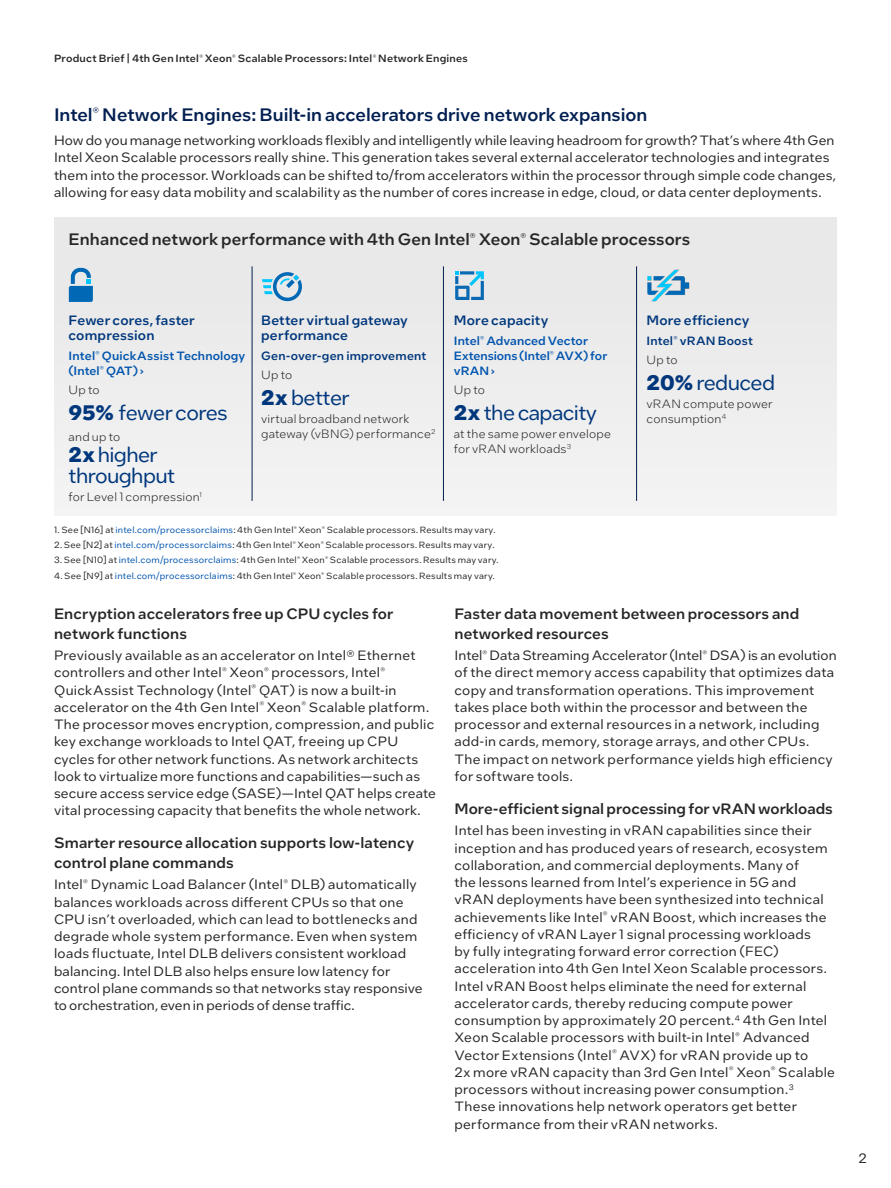
<style>
.page{position:relative;width:891px;height:1188px;background:#fff}
.page>*{position:absolute;margin:0;border:0;box-sizing:border-box;transform-origin:0 0}
.t1{font:21px/21px "Intel One Text";letter-spacing:-.03em;color:#00377c}
.t2{font:500 18px "Intel One Text";color:#001e50}
.Graphic_H1{font:500 16.5px "Intel One Text";letter-spacing:.005em;color:#262626}
.t3{font:500 15px/19.5px "Intel One Text";letter-spacing:.005em;color:#262626}
.Body{font:13.5px/17.2px "Intel One Text";letter-spacing:.02em;color:#262626}
.Body_Above_H3{font:13.5px/17.2px "Intel One Text";letter-spacing:.02em;color:#262626}
.t4{font:500 13.5px/15px "Intel One Text";letter-spacing:.015em;color:#00377c}
.t5{font:300 12px/15px "Intel One Text";letter-spacing:.02em;color:#262626}
.t6{font:500 12px/15px "Intel One Text";letter-spacing:.005em;color:#0054ae}
.t7{font:500 12px "Intel One Text";letter-spacing:.015em;color:#00377c}
.Eyebrow{font:500 10.5px "Intel One Text";letter-spacing:.02em;color:#262626}
.Footnote{font:9px "Intel One Text";letter-spacing:.025em;color:#262626}
.s1{font-weight:700}
.s2{color:#0054ae}
</style>
<div class="page">
<div style="left:54px;top:217px;width:783px;height:298px;background:#ededed"></div>
<svg style="left:262px;top:272px;width:40px;height:30px"></svg>
<img style="left:647px;top:269px;width:43px;height:33px">
<svg style="left:455px;top:271px;width:29px;height:29px"></svg>
<hr style="left:252px;top:266px;width:1px;height:235px;background:#001e50">
<hr style="left:443px;top:266px;width:1px;height:235px;background:#001e50">
<hr style="left:636px;top:266px;width:1px;height:235px;background:#001e50">
<svg style="left:69px;top:268px;width:24px;height:34px"></svg>
<p class="Eyebrow" style="left:54px;top:51px;width:415px">Product Brief | 4th Gen Intel<sup>®</sup> Xeon<sup>®</sup> Scalable Processors: Intel<sup>®</sup> Network Engines</p>
<h2 class="t2" style="left:54px;top:103px;width:595px">Intel<sup>®</sup> Network Engines: Built-in accelerators drive network expansion</h2>
<p class="Body" style="left:54px;top:131px;width:784px">How do you manage networking workloads flexibly and intelligently while leaving headroom for growth? That’s where 4th Gen Intel Xeon Scalable processors really shine. This generation takes several external accelerator technologies and integrates them into the processor. Workloads can be shifted to/from accelerators within the processor through simple code changes, allowing for easy data mobility and scalability as the number of cores increase in edge, cloud, or data center deployments.</p>
<p class="Graphic_H1" style="left:69px;top:228px;width:623px">Enhanced network performance with 4th Gen Intel<sup>®</sup> Xeon<sup>®</sup> Scalable processors</p>
<p class="t4" style="left:69px;top:312px;width:128px">Fewer cores, faster compression</p>
<p class="t6" style="left:69px;top:347px;width:178px">Intel<sup>®</sup> QuickAssist Technology (Intel<sup>®</sup> QAT) ›</p>
<p class="t5" style="left:69px;top:382px;width:32px">Up to</p>
<p class="t1" style="left:69px;top:401px;width:161px"><span class="s1">95%</span> fewer cores</p>
<p class="t5" style="left:69px;top:429px;width:53px">and up to</p>
<p class="t1" style="left:69px;top:443px;width:108px"><span class="s1">2x</span> higher throughput</p>
<p class="t5" style="left:69px;top:489px;width:135px">for Level 1 compression<sup>1</sup></p>
<p class="t4" style="left:261px;top:312px;width:148px">Better virtual gateway performance</p>
<p class="t7" style="left:261px;top:347px;width:167px">Gen-over-gen improvement</p>
<p class="t5" style="left:261px;top:367px;width:32px">Up to</p>
<p class="t1" style="left:261px;top:386px;width:90px"><span class="s1">2x</span> better</p>
<p class="t5" style="left:261px;top:411px;width:176px">virtual broadband network gateway (vBNG) performance<sup>2</sup></p>
<p class="t4" style="left:454px;top:312px;width:96px">More capacity</p>
<p class="t6" style="left:454px;top:332px;width:155px">Intel<sup>®</sup> Advanced Vector<br>Extensions (Intel<sup>®</sup> AVX) for vRAN ›</p>
<p class="t5" style="left:454px;top:382px;width:32px">Up to</p>
<p class="t1" style="left:454px;top:401px;width:145px"><span class="s1">2x</span> the capacity</p>
<p class="t5" style="left:454px;top:426px;width:159px">at the same power envelope for vRAN workloads<sup>3</sup></p>
<p class="Footnote" style="left:54px;top:523px;width:443px">1. See [N16] at <span class="s2">intel.com/processorclaims</span>: 4th Gen Intel<sup>®</sup> Xeon<sup>®</sup> Scalable processors. Results may vary.</p>
<p class="Footnote" style="left:54px;top:539px;width:442px">2. See [N2] at <span class="s2">intel.com/processorclaims</span>: 4th Gen Intel<sup>®</sup> Xeon<sup>®</sup> Scalable processors. Results may vary.</p>
<p class="Footnote" style="left:54px;top:554px;width:446px">3. See [N10] at <span class="s2">intel.com/processorclaims</span>: 4th Gen Intel<sup>®</sup> Xeon<sup>®</sup> Scalable processors. Results may vary.</p>
<p class="Footnote" style="left:54px;top:570px;width:442px">4. See [N9] at <span class="s2">intel.com/processorclaims</span>: 4th Gen Intel<sup>®</sup> Xeon<sup>®</sup> Scalable processors. Results may vary.</p>
<p class="t4" style="left:647px;top:312px;width:105px">More efficiency</p>
<p class="t7" style="left:647px;top:332px;width:108px">Intel<sup>®</sup> vRAN Boost</p>
<p class="t5" style="left:647px;top:352px;width:32px">Up to</p>
<p class="t1" style="left:647px;top:371px;width:130px"><span class="s1">20%</span> reduced</p>
<p class="t5" style="left:647px;top:396px;width:127px">vRAN compute power consumption<sup>4</sup></p>
<h3 class="t3" style="left:54px;top:603px;width:341px">Encryption accelerators free up CPU cycles for network functions</h3>
<p class="Body_Above_H3" style="left:54px;top:646px;width:383px">Previously available as an accelerator on Intel® Ethernet controllers and other Intel<sup>®</sup> Xeon<sup>®</sup> processors, Intel<sup>® </sup>QuickAssist Technology (Intel<sup>®</sup> QAT) is now a built-in accelerator on the 4th Gen Intel<sup>®</sup> Xeon<sup>®</sup> Scalable platform.<br>The processor moves encryption, compression, and public key exchange workloads to Intel QAT, freeing up CPU cycles for other network functions. As network architects look to virtualize more functions and capabilities—such as secure access service edge (SASE)—Intel QAT helps create vital processing capacity that benefits the whole network.</p>
<h3 class="t3" style="left:54px;top:833px;width:362px">Smarter resource allocation supports low-latency control plane commands</h3>
<p class="Body_Above_H3" style="left:54px;top:876px;width:370px">Intel<sup>®</sup> Dynamic Load Balancer (Intel<sup>®</sup> DLB) automatically balances workloads across different CPUs so that one CPU isn’t overloaded, which can lead to bottlenecks and degrade whole system performance. Even when system loads fluctuate, Intel DLB delivers consistent workload balancing. Intel DLB also helps ensure low latency for control plane commands so that networks stay responsive to orchestration, even in periods of dense traffic.</p>
<h3 class="t3" style="left:454px;top:603px;width:346px">Faster data movement between processors and networked resources</h3>
<p class="Body_Above_H3" style="left:454px;top:646px;width:384px">Intel<sup>®</sup> Data Streaming Accelerator (Intel<sup>®</sup> DSA) is an evolution of the direct memory access capability that optimizes data copy and transformation operations. This improvement takes place both within the processor and between the processor and external resources in a network, including add-in cards, memory, storage arrays, and other CPUs.<br>The impact on network performance yields high efficiency for software tools.</p>
<h3 class="t3" style="left:454px;top:798px;width:380px">More-efficient signal processing for vRAN workloads</h3>
<p class="Body" style="left:454px;top:822px;width:382px">Intel has been investing in vRAN capabilities since their inception and has produced years of research, ecosystem collaboration, and commercial deployments. Many of<br>the lessons learned from Intel’s experience in 5G and vRAN deployments have been synthesized into technical achievements like Intel<sup>®</sup> vRAN Boost, which increases the efficiency of vRAN Layer 1 signal processing workloads<br>by fully integrating forward error correction (FEC) acceleration into 4th Gen Intel Xeon Scalable processors.<br>Intel vRAN Boost helps eliminate the need for external accelerator cards, thereby reducing compute power consumption by approximately 20 percent.<sup>4</sup> 4th Gen Intel Xeon Scalable processors with built-in Intel<sup>®</sup> Advanced Vector Extensions (Intel<sup>®</sup> AVX) for vRAN provide up to<br>2x more vRAN capacity than 3rd Gen Intel<sup>®</sup> Xeon<sup>®</sup> Scalable processors without increasing power consumption.<sup>3<br></sup>These innovations help network operators get better performance from their vRAN networks.</p>
<p class="Body" style="left:858px;top:1150px;width:10px">2</p>
</div>
